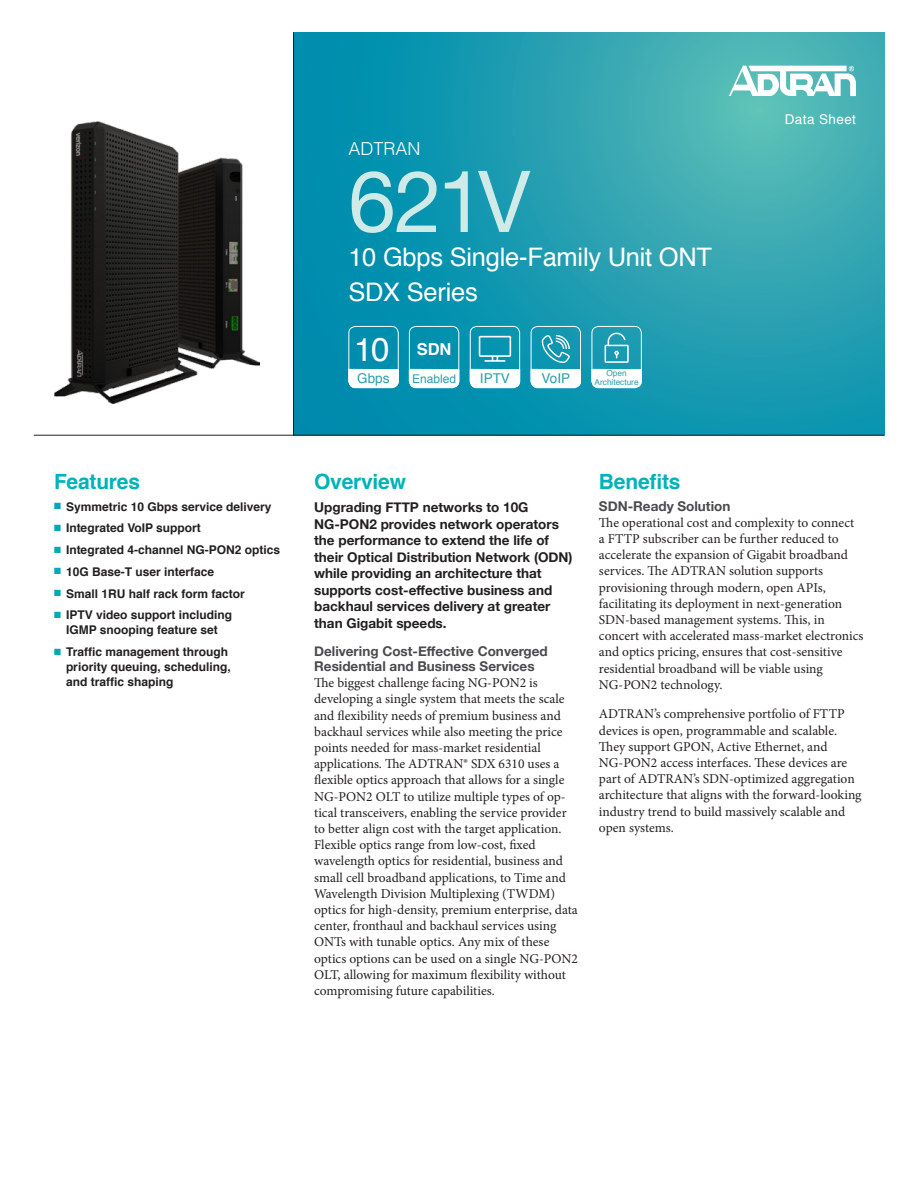
<style>
.page{position:relative;width:918px;height:1188px;background:#fff}
.page>*{position:absolute;margin:0;border:0;box-sizing:border-box;transform-origin:0 0}
.t1{font:85.5px "Helvetica Neue";color:#d0ebe7}
.t2{font:25.5px/34.5px "Helvetica";letter-spacing:-.01em;color:#fff}
.t3{font:700 21px "Helvetica";letter-spacing:-.01em;color:#00b2ba}
.t4{font:300 18px "Helvetica";color:#fff}
.t5{font:700 16.5px "Helvetica";color:#fff}
.t6{font:13.5px/16.2px "Minion Pro";color:#231f20}
.t7{font:700 13.5px/16.5px "Helvetica Neue";color:#231f20}
.t8{font:700 13.5px/15px "Helvetica Neue";color:#494a4b}
.t9{font:13.5px "Helvetica";color:#299fac}
.t10{font:13.5px "Helvetica";letter-spacing:.03em;color:#fff}
.t11{font:700 12px/15px "Helvetica";color:#231f20;text-align:center}
.t12{font:12px "Helvetica";color:#299fac}
.t13{font:8.25px "Helvetica";color:#299fac}
.s1{font-weight:400;font-size:33px}
.s2{color:#00aab2}
</style>
<div class="page">
<svg style="left:294px;top:32px;width:590px;height:403px;background:#209db1"></svg>
<hr style="left:34px;top:435px;width:850px;height:1px;background:#231f20">
<hr style="left:293px;top:32px;width:1px;height:403px;background:#231f20">
<svg style="left:729px;top:66px;width:127px;height:30px"></svg>
<img style="left:54px;top:122px;width:206px;height:282px">
<div style="left:470px;top:326px;width:50px;height:62px;border:1px solid #fff;border-radius:7px"></div>
<svg style="left:470px;top:369px;width:50px;height:19px"></svg>
<svg style="left:479px;top:336px;width:32px;height:26px"></svg>
<div style="left:409px;top:326px;width:50px;height:62px;border:1px solid #fff;border-radius:7px"></div>
<svg style="left:409px;top:369px;width:50px;height:19px"></svg>
<div style="left:349px;top:326px;width:49px;height:62px;border:1px solid #fff;border-radius:7px"></div>
<svg style="left:348px;top:369px;width:51px;height:19px"></svg>
<div style="left:592px;top:326px;width:50px;height:62px;border:1px solid #fff;border-radius:7px"></div>
<svg style="left:592px;top:369px;width:50px;height:19px"></svg>
<svg style="left:605px;top:333px;width:24px;height:30px"></svg>
<div style="left:531px;top:326px;width:50px;height:62px;border:1px solid #fff;border-radius:7px"></div>
<svg style="left:531px;top:369px;width:50px;height:19px"></svg>
<svg style="left:542px;top:335px;width:28px;height:28px"></svg>
<h3 class="t4" style="left:348px;top:134px;width:74px">ADTRAN</h3>
<h1 class="t1" style="left:348px;top:140px;width:183px">621V</h1>
<h2 class="t2" style="left:348px;top:241px;width:365px">10 Gbps Single-Family Unit ONT<br>SDX Series</h2>
<p class="t5" style="left:354px;top:336px;width:99px"><span class="s1">10</span> SDN</p>
<p class="t9" style="left:357px;top:368px;width:34px">Gbps</p>
<p class="t13" style="left:607px;top:367px;width:22px">Open</p>
<p class="t12" style="left:412px;top:369px;width:46px">Enabled</p>
<p class="t9" style="left:480px;top:368px;width:32px">IPTV</p>
<p class="t9" style="left:542px;top:368px;width:30px">VoIP</p>
<p class="t13" style="left:595px;top:376px;width:46px">Architecture</p>
<p class="t10" style="left:785px;top:109px;width:73px">Data Sheet</p>
<h3 class="t3" style="left:54px;top:464px;width:88px">Features</h3>
<p class="t11" style="left:54px;top:499px;width:219px"><span class="s2">■</span> Symmetric 10 Gbps service delivery</p>
<p class="t11" style="left:54px;top:521px;width:148px"><span class="s2">■</span> Integrated VoIP support</p>
<p class="t11" style="left:54px;top:542px;width:228px"><span class="s2">■</span> Integrated 4-channel NG-PON2 optics</p>
<p class="t11" style="left:54px;top:564px;width:162px"><span class="s2">■</span> 10G Base-T user interface</p>
<p class="t11" style="left:54px;top:586px;width:192px"><span class="s2">■</span> Small 1RU half rack form factor</p>
<p class="t11" style="left:54px;top:608px;width:180px"><span class="s2">■</span> IPTV video support including<br>IGMP snooping feature set</p>
<p class="t11" style="left:66px;top:644px;width:166px;text-align:left;text-indent:-12px"><span class="s2">■</span> Traffic management through priority queuing, scheduling, and traffic shaping</p>
<h3 class="t3" style="left:314px;top:464px;width:93px">Overview</h3>
<p class="t7" style="left:314px;top:499px;width:260px">Upgrading FTTP networks to 10G NG-PON2 provides network operators the performance to extend the life of their Optical Distribution Network (ODN) while providing an architecture that supports cost-effective business and backhaul services delivery at greater than Gigabit speeds.</p>
<p class="t8" style="left:314px;top:644px;width:235px">Delivering Cost-Effective Converged<br>Residential and Business Services</p>
<p class="t6" style="left:314px;top:675px;width:265px">The biggest challenge facing NG-PON2 is developing a single system that meets the scale and flexibility needs of premium business and backhaul services while also meeting the price points needed for mass-market residential applications. The ADTRAN® SDX 6310 uses a flexible optics approach that allows for a single NG-PON2 OLT to utilize multiple types of op&shy;tical transceivers, enabling the service provider to better align cost with the target application.<br>Flexible optics range from low-cost, fixed wavelength optics for residential, business and small cell broadband applications, to Time and Wavelength Division Multiplexing (TWDM) optics for high-density, premium enterprise, data center, fronthaul and backhaul services using ONTs with tunable optics. Any mix of these optics options can be used on a single NG-PON2<br>OLT, allowing for maximum flexibility without compromising future capabilities.</p>
<h3 class="t3" style="left:599px;top:464px;width:83px">Benefits</h3>
<p class="t8" style="left:599px;top:499px;width:133px">SDN-Ready Solution</p>
<p class="t6" style="left:599px;top:514px;width:266px">The operational cost and complexity to connect a FTTP subscriber can be further reduced to accelerate the expansion of Gigabit broadband services. The ADTRAN solution supports provisioning through modern, open APIs, facilitating its deployment in next-generation SDN-based management systems. This, in concert with accelerated mass-market electronics and optics pricing, ensures that cost-sensitive residential broadband will be viable using NG-PON2 technology.</p>
<p class="t6" style="left:599px;top:706px;width:264px">ADTRAN’s comprehensive portfolio of FTTP devices is open, programmable and scalable.<br>They support GPON, Active Ethernet, and NG-PON2 access interfaces. These devices are part of ADTRAN’s SDN-optimized aggregation architecture that aligns with the forward-looking industry trend to build massively scalable and open systems.</p>
</div>
